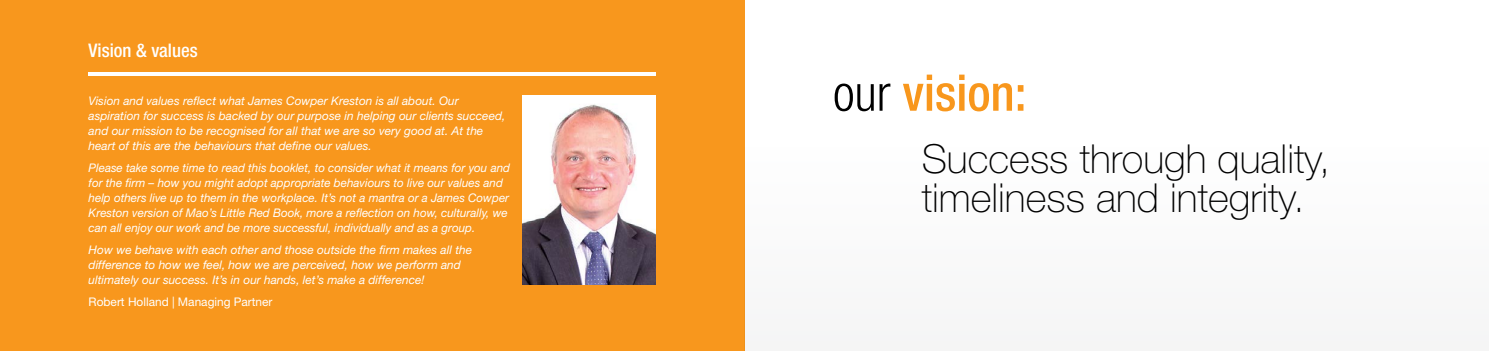
<style>
.page{position:relative;width:1489px;height:351px;background:#fff}
.page>*{position:absolute;margin:0;border:0;box-sizing:border-box;transform-origin:0 0}
.t1{font:500 condensed 50px "Helvetica Neue";color:#f8971d}
.t2{font:100 40px/38.8px "Helvetica Neue";color:#000}
.t3{font:500 condensed 18.75px "Helvetica Neue";color:#fff}
.t4{font:italic 11.88px/15px "Helvetica Neue";color:#fff}
.t5{font:11.88px "Helvetica Neue";color:#fff}
.s1{font-weight:300;color:#000}
</style>
<div class="page">
<div style="left:0;top:0;width:744px;height:351px;background:#f8971d"></div>
<hr style="left:89px;top:72px;width:567px;height:4px;background:#fff">
<img style="left:522px;top:96px;width:134px;height:188px">
<div style="left:744px;top:145px;width:744px;height:206px;background:#f9fafa"></div>
<h3 class="t3" style="left:89px;top:39px;width:111px">Vision &amp; values</h3>
<p class="t4" style="left:89px;top:93px;width:418px">Vision and values reflect what James Cowper Kreston is all about. Our aspiration for success is backed by our purpose in helping our clients succeed, and our mission to be recognised for all that we are so very good at. At the heart of this are the behaviours that define our values.</p>
<p class="t4" style="left:89px;top:160px;width:423px">Please take some time to read this booklet, to consider what it means for you and for the firm – how you might adopt appropriate behaviours to live our values and help others live up to them in the workplace. It’s not a mantra or a James Cowper Kreston version of Mao’s Little Red Book, more a reflection on how, culturally, we can all enjoy our work and be more successful, individually and as a group.</p>
<p class="t4" style="left:89px;top:242px;width:385px">How we behave with each other and those outside the firm makes all the difference to how we feel, how we are perceived, how we perform and ultimately our success. It’s in our hands, let’s make a difference!</p>
<p class="t5" style="left:89px;top:295px;width:185px">Robert Holland | Managing Partner</p>
<h1 class="t1" style="left:833px;top:63px;width:195px"><span class="s1">our</span> vision:</h1>
<h2 class="t2" style="left:921px;top:140px;width:410px">Success through quality, timeliness and integrity.</h2>
</div>
